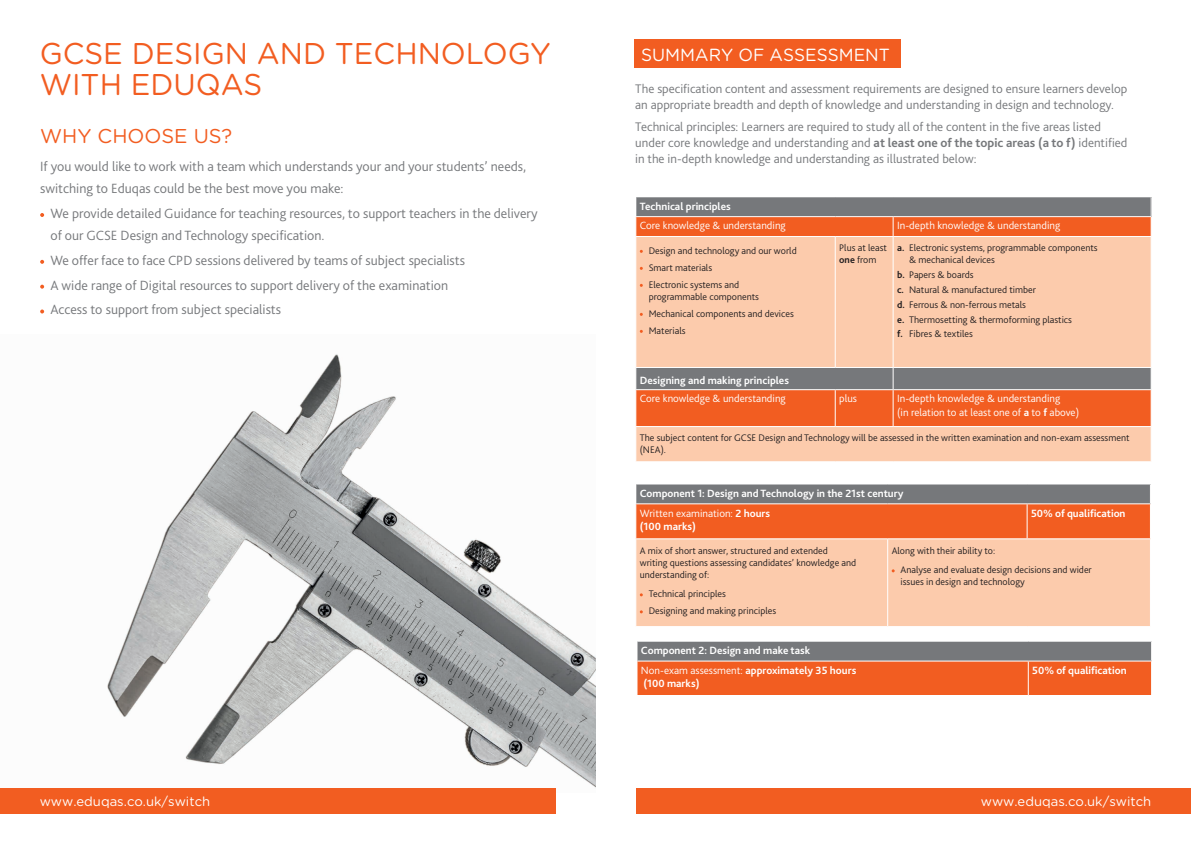
<style>
.page{position:relative;width:1191px;height:842px;background:#fff}
.page>*{position:absolute;margin:0;border:0;box-sizing:border-box;transform-origin:0 0}
.t1{font:30px/31px "Gotham Rounded";color:#f25d21}
.t2{font:20px "Gotham Rounded";color:#f25d21}
.t3{font:17.6px "Gotham Rounded";color:#fff}
.t4{font:300 14px/22px "Bliss 2";color:#76787b}
.t5{font:13.1px "Gotham Rounded";color:#fff}
.t6{font:300 13px/16px "Bliss 2";color:#76787b}
.t7{font:700 11px/13.2px "Bliss 2";color:#fff}
.t8{font:300 11px/13.2px "Bliss 2";color:#fff}
.t9{font:300 10px/12px "Bliss 2";color:#231f20}
.s1{font-weight:700}
.s2{font-weight:300}
</style>
<div class="page">
<img style="left:107px;top:354px;width:488px;height:433px">
<div style="left:0;top:788px;width:556px;height:26px;background:#f25d21"></div>
<svg style="left:40px;top:213px;width:4px;height:4px"></svg>
<svg style="left:40px;top:260px;width:4px;height:4px"></svg>
<svg style="left:40px;top:285px;width:4px;height:4px"></svg>
<svg style="left:40px;top:309px;width:4px;height:4px"></svg>
<div style="left:636px;top:539px;width:514px;height:87px;background:#fccbac"></div>
<svg style="left:636px;top:484px;width:515px;height:54px;background:#c66944"></svg>
<hr style="left:635px;top:503px;width:252px;height:1px;background:#fff">
<hr style="left:887px;top:503px;width:140px;height:1px;background:#fff">
<hr style="left:1027px;top:503px;width:124px;height:1px;background:#fff">
<hr style="left:1026px;top:504px;width:1px;height:34px;background:#fff">
<hr style="left:1150px;top:504px;width:1px;height:34px;background:#fff">
<hr style="left:887px;top:539px;width:1px;height:87px;background:#fff">
<div style="left:636px;top:197px;width:515px;height:20px;background:#76787b"></div>
<div style="left:636px;top:217px;width:514px;height:19px;background:#f25d21"></div>
<svg style="left:636px;top:237px;width:514px;height:224px;background:#fab793"></svg>
<hr style="left:635px;top:216px;width:200px;height:1px;background:#fff">
<svg style="left:635px;top:217px;width:1px;height:19px"></svg>
<hr style="left:835px;top:216px;width:58px;height:1px;background:#fff">
<hr style="left:893px;top:216px;width:258px;height:1px;background:#fff">
<svg style="left:892px;top:217px;width:1px;height:19px"></svg>
<svg style="left:1150px;top:197px;width:1px;height:39px"></svg>
<hr style="left:834px;top:390px;width:1px;height:36px;background:#fff">
<hr style="left:892px;top:390px;width:1px;height:36px;background:#fff">
<hr style="left:635px;top:426px;width:200px;height:1px;background:#fff">
<hr style="left:835px;top:426px;width:58px;height:1px;background:#fff">
<hr style="left:893px;top:426px;width:258px;height:1px;background:#fff">
<hr style="left:835px;top:237px;width:1px;height:130px;background:#fff">
<hr style="left:893px;top:237px;width:1px;height:130px;background:#fff">
<svg style="left:635px;top:367px;width:516px;height:23px;background:#818386"></svg>
<div style="left:636px;top:788px;width:555px;height:26px;background:#f25d21"></div>
<div style="left:634px;top:40px;width:267px;height:28px;background:#f25d21"></div>
<svg style="left:637px;top:642px;width:515px;height:53px;background:#c76943"></svg>
<hr style="left:636px;top:660px;width:392px;height:1px;background:#fff">
<hr style="left:1028px;top:660px;width:124px;height:1px;background:#fff">
<hr style="left:1027px;top:661px;width:1px;height:34px;background:#fff">
<hr style="left:1151px;top:661px;width:1px;height:34px;background:#fff">
<p class="t1" style="left:40px;top:36px;width:513px">GCSE DESIGN AND TECHNOLOGY<br>WITH EDUQAS</p>
<p class="t2" style="left:40px;top:122px;width:193px">WHY CHOOSE US?</p>
<p class="t4" style="left:40px;top:155px;width:487px">If you would like to work with a team which understands your and your students’ needs, switching to Eduqas could be the best move you make:</p>
<p class="t4" style="left:50px;top:202px;width:488px">We provide detailed Guidance for teaching resources, to support teachers in the delivery of our GCSE Design and Technology specification.</p>
<p class="t4" style="left:50px;top:249px;width:416px">We offer face to face CPD sessions delivered by teams of subject specialists</p>
<p class="t4" style="left:50px;top:274px;width:399px">A wide range of Digital resources to support delivery of the examination</p>
<p class="t4" style="left:50px;top:298px;width:232px">Access to support from subject specialists</p>
<p class="t5" style="left:40px;top:792px;width:172px">www.eduqas.co.uk/switch</p>
<p class="t3" style="left:641px;top:42px;width:250px">SUMMARY OF ASSESSMENT</p>
<p class="t6" style="left:635px;top:81px;width:493px">The specification content and assessment requirements are designed to ensure learners develop an appropriate breadth and depth of knowledge and understanding in design and technology.</p>
<p class="t6" style="left:635px;top:118px;width:494px">Technical principles: Learners are required to study all of the content in the five areas listed under core knowledge and understanding and <span class="s1">at least one of the topic areas (a to f)</span> identified in the in-depth knowledge and understanding as illustrated below:</p>
<p class="t7" style="left:640px;top:199px;width:92px">Technical principles</p>
<p class="t8" style="left:640px;top:219px;width:147px">Core knowledge &amp; understanding</p>
<p class="t8" style="left:897px;top:219px;width:165px">In-depth knowledge &amp; understanding</p>
<p class="t9" style="left:648px;top:244px;width:149px">Design and technology and our world</p>
<p class="t9" style="left:648px;top:261px;width:65px">Smart materials</p>
<p class="t9" style="left:648px;top:278px;width:112px">Electronic systems and programmable components</p>
<p class="t9" style="left:648px;top:307px;width:147px">Mechanical components and devices</p>
<p class="t9" style="left:648px;top:324px;width:38px">Materials</p>
<p class="t9" style="left:839px;top:242px;width:49px">Plus at least <span class="s1">one</span> from</p>
<p class="t9" style="left:909px;top:242px;width:190px;text-indent:-12px"><span class="s1">a.</span> Electronic systems, programmable components &amp; mechanical devices</p>
<p class="t9" style="left:897px;top:268px;width:78px"><span class="s1">b.</span> Papers &amp; boards</p>
<p class="t9" style="left:897px;top:283px;width:140px"><span class="s1">c.</span> Natural &amp; manufactured timber</p>
<p class="t9" style="left:897px;top:298px;width:130px"><span class="s1">d.</span> Ferrous &amp; non-ferrous metals</p>
<p class="t9" style="left:897px;top:313px;width:176px"><span class="s1">e.</span> Thermosetting &amp; thermoforming plastics</p>
<p class="t9" style="left:897px;top:328px;width:77px"><span class="s1">f.</span> Fibres &amp; textiles</p>
<p class="t7" style="left:640px;top:373px;width:151px">Designing and making principles</p>
<p class="t8" style="left:640px;top:392px;width:147px">Core knowledge &amp; understanding</p>
<p class="t8" style="left:839px;top:392px;width:19px">plus</p>
<p class="t8" style="left:897px;top:392px;width:183px">In-depth knowledge &amp; understanding<br>(in relation to at least one of <span class="s1">a</span> to <span class="s1">f</span> above)</p>
<p class="t9" style="left:640px;top:432px;width:491px">The subject content for GCSE Design and Technology will be assessed in the written examination and non-exam assessment (NEA).</p>
<p class="t7" style="left:640px;top:486px;width:265px">Component 1: Design and Technology in the 21st century</p>
<p class="t8" style="left:640px;top:506px;width:132px">Written examination: <span class="s1">2 hours (100 marks)</span></p>
<p class="t7" style="left:1031px;top:506px;width:96px">50% of qualification</p>
<p class="t9" style="left:640px;top:544px;width:218px">A mix of short answer, structured and extended writing questions assessing candidates’ knowledge and understanding of:</p>
<p class="t9" style="left:648px;top:588px;width:79px">Technical principles</p>
<p class="t9" style="left:648px;top:605px;width:129px">Designing and making principles</p>
<p class="t9" style="left:891px;top:544px;width:105px">Along with their ability to:</p>
<p class="t9" style="left:900px;top:564px;width:193px">Analyse and evaluate design decisions and wider issues in design and technology</p>
<p class="t7" style="left:641px;top:643px;width:171px">Component 2: Design and make task</p>
<p class="t7" style="left:641px;top:663px;width:217px"><span class="s2">Non-exam assessment:</span> approximately 35 hours (100 marks)</p>
<p class="t7" style="left:1032px;top:663px;width:96px">50% of qualification</p>
<p class="t5" style="left:980px;top:792px;width:172px">www.eduqas.co.uk/switch</p>
</div>
